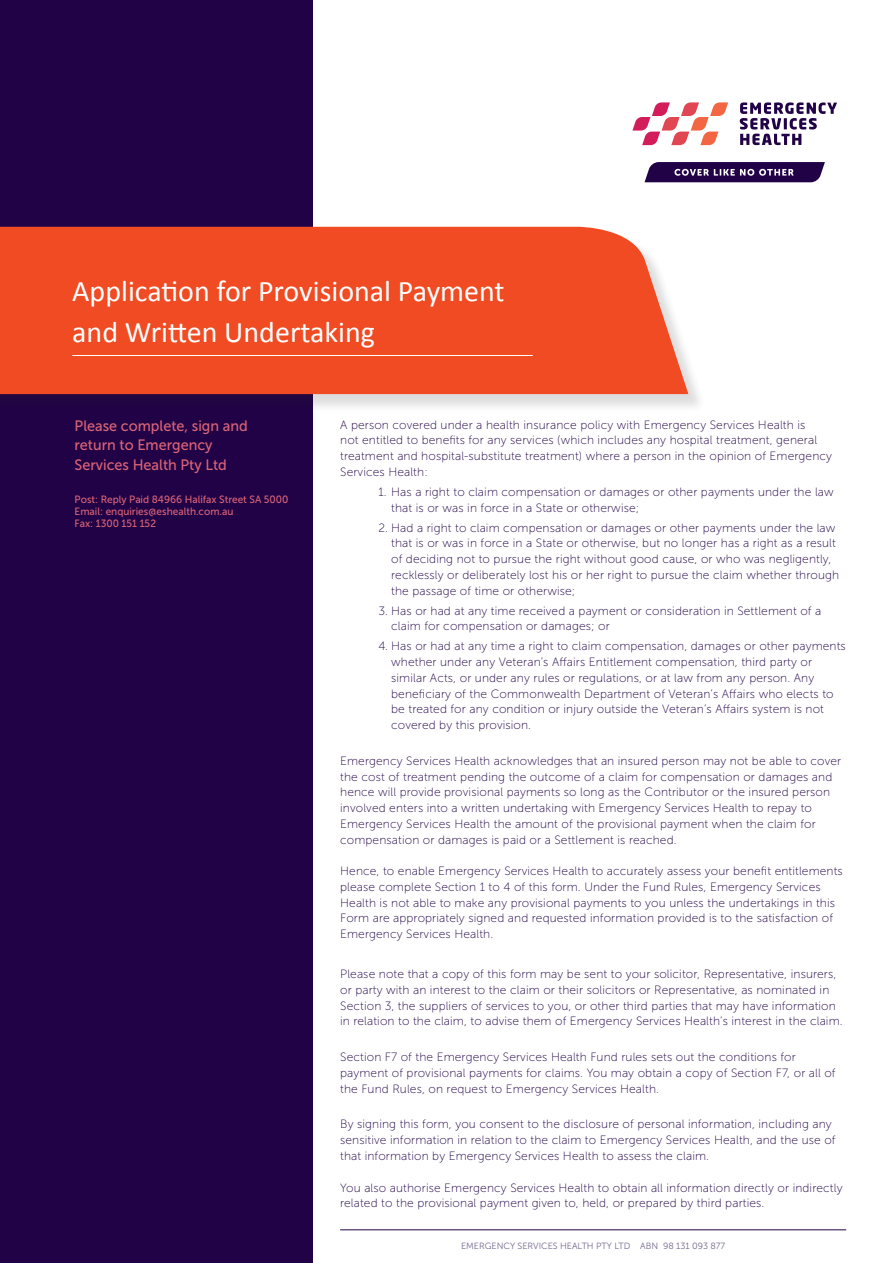
<style>
.page{position:relative;width:893px;height:1263px;background:#fff}
.page>*{position:absolute;margin:0;border:0;box-sizing:border-box;transform-origin:0 0}
.Heading{font:30px/40.5px "Calibri";color:#fff}
.Table_Header{font:15px/19.5px "Museo Sans 500";color:#db6477;scale:.96 1}
.t1{font:12px/15.8px "Museo Sans 100";letter-spacing:.01em;color:#210247}
.Table_Header-2{font:10.5px/12px "Museo Sans 500";color:#db6477;scale:.96 1}
.Details{font:9px "Museo Sans 300";color:#72648d}
</style>
<div class="page">
<div style="left:0;top:0;width:313px;height:1263px;background:#210247"></div>
<div style="left:0;top:229px;width:706px;height:184px;background:#231f20;opacity:.15"></div>
<div style="left:0;top:227px;width:688px;height:167px;background:#f04b22"></div>
<hr style="left:72px;top:355px;width:461px;height:1px;background:#fff">
<hr style="left:340px;top:1229px;width:506px;height:1px;background:#210247">
<svg style="left:740px;top:102px;width:97px;height:43px"></svg>
<svg style="left:632px;top:102px;width:96px;height:43px"></svg>
<svg style="left:644px;top:162px;width:181px;height:20px;background:#412661"></svg>
<p class="Heading" style="left:72px;top:271px;width:434px">Application for Provisional Payment and Written Undertaking</p>
<p class="Table_Header" style="left:75px;top:416px;width:182px">Please complete, sign and return to Emergency<br>Services Health Pty Ltd</p>
<p class="Table_Header-2" style="left:75px;top:494px;width:224px">Post: Reply Paid 84966 Halifax Street SA 5000<br>Email: enquiries@eshealth.com.au<br>Fax: 1300 151 152</p>
<p class="t1" style="left:340px;top:417px;width:493px">A person covered under a health insurance policy with Emergency Services Health is<br>not entitled to benefits for any services (which includes any hospital treatment, general treatment and hospital-substitute treatment) where a person in the opinion of Emergency Services Health:</p>
<p class="t1" style="left:391px;top:484px;width:444px;text-indent:-13px">1. Has a right to claim compensation or damages or other payments under the law that is or was in force in a State or otherwise;</p>
<p class="t1" style="left:391px;top:520px;width:449px;text-indent:-13px">2. Had a right to claim compensation or damages or other payments under the law that is or was in force in a State or otherwise, but no longer has a right as a result of deciding not to pursue the right without good cause, or who was negligently, recklessly or deliberately lost his or her right to pursue the claim whether through the passage of time or otherwise;</p>
<p class="t1" style="left:391px;top:603px;width:432px;text-indent:-13px">3. Has or had at any time received a payment or consideration in Settlement of a claim for compensation or damages; or</p>
<p class="t1" style="left:391px;top:638px;width:456px;text-indent:-13px">4. Has or had at any time a right to claim compensation, damages or other payments whether under any Veteran’s Affairs Entitlement compensation, third party or similar Acts, or under any rules or regulations, or at law from any person. Any beneficiary of the Commonwealth Department of Veteran’s Affairs who elects to be treated for any condition or injury outside the Veteran’s Affairs system is not covered by this provision.</p>
<p class="t1" style="left:340px;top:753px;width:503px">Emergency Services Health acknowledges that an insured person may not be able to cover the cost of treatment pending the outcome of a claim for compensation or damages and hence will provide provisional payments so long as the Contributor or the insured person involved enters into a written undertaking with Emergency Services Health to repay to Emergency Services Health the amount of the provisional payment when the claim for compensation or damages is paid or a Settlement is reached.</p>
<p class="t1" style="left:340px;top:863px;width:504px">Hence, to enable Emergency Services Health to accurately assess your benefit entitlements please complete Section 1 to 4 of this form. Under the Fund Rules, Emergency Services Health is not able to make any provisional payments to you unless the undertakings in this Form are appropriately signed and requested information provided is to the satisfaction of Emergency Services Health.</p>
<p class="t1" style="left:340px;top:966px;width:504px">Please note that a copy of this form may be sent to your solicitor, Representative, insurers, or party with an interest to the claim or their solicitors or Representative, as nominated in Section 3, the suppliers of services to you, or other third parties that may have information in relation to the claim, to advise them of Emergency Services Health’s interest in the claim.</p>
<p class="t1" style="left:340px;top:1049px;width:497px">Section F7 of the Emergency Services Health Fund rules sets out the conditions for payment of provisional payments for claims. You may obtain a copy of Section F7, or all of the Fund Rules, on request to Emergency Services Health.</p>
<p class="t1" style="left:340px;top:1116px;width:497px">By signing this form, you consent to the disclosure of personal information, including any sensitive information in relation to the claim to Emergency Services Health, and the use of that information by Emergency Services Health to assess the claim.</p>
<p class="t1" style="left:340px;top:1179px;width:504px">You also authorise Emergency Services Health to obtain all information directly or indirectly related to the provisional payment given to, held, or prepared by third parties.</p>
<p class="Details" style="left:461px;top:1241px;width:266px">EMERGENCY SERVICES HEALTH PTY LTD ABN 98 131 093 877</p>
</div>
